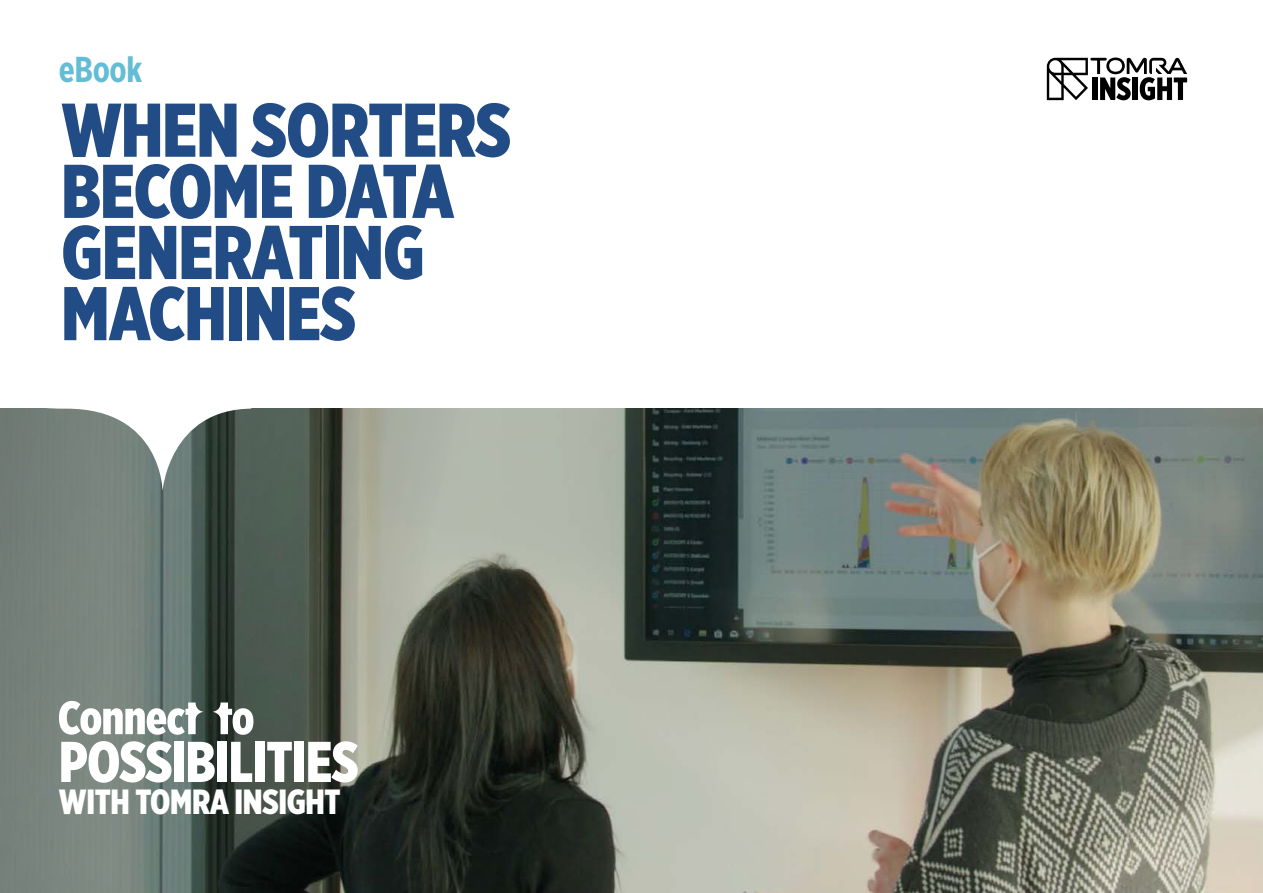
<style>
.page{position:relative;width:1263px;height:893px;background:#fff}
.page>*{position:absolute;margin:0;border:0;box-sizing:border-box;transform-origin:0 0}
.t1{font:900 75.9px/61.2px "Gotham X Narrow";letter-spacing:-.01em;color:#214c86}
.t2{font:900 57.45px "Gotham X Narrow";letter-spacing:-.01em;color:#fff}
.t3{font:700 36px "Gotham X Narrow";letter-spacing:-.01em;color:#62bdd5}
.t4{font:900 34.95px "Gotham X Narrow";letter-spacing:-.01em;color:#fff}
</style>
<div class="page">
<img style="left:502px;top:409px;width:761px;height:484px">
<svg style="left:0;top:409px;width:502px;height:484px;background:#5e675e"></svg>
<svg style="left:59px;top:701px;width:194px;height:34px"></svg>
<svg style="left:1047px;top:57px;width:140px;height:43px"></svg>
<svg style="left:0;top:408px;width:252px;height:83px"></svg>
<p class="t3" style="left:59px;top:48px;width:85px">eBook</p>
<p class="t1" style="left:61px;top:99px;width:451px">WHEN SORTERS<br>BECOME DATA<br>GENERATING<br>MACHINES</p>
<p class="t2" style="left:59px;top:726px;width:301px">POSSIBILITIES</p>
<p class="t4" style="left:59px;top:780px;width:283px">WITH TOMRA INSIGHT</p>
</div>
